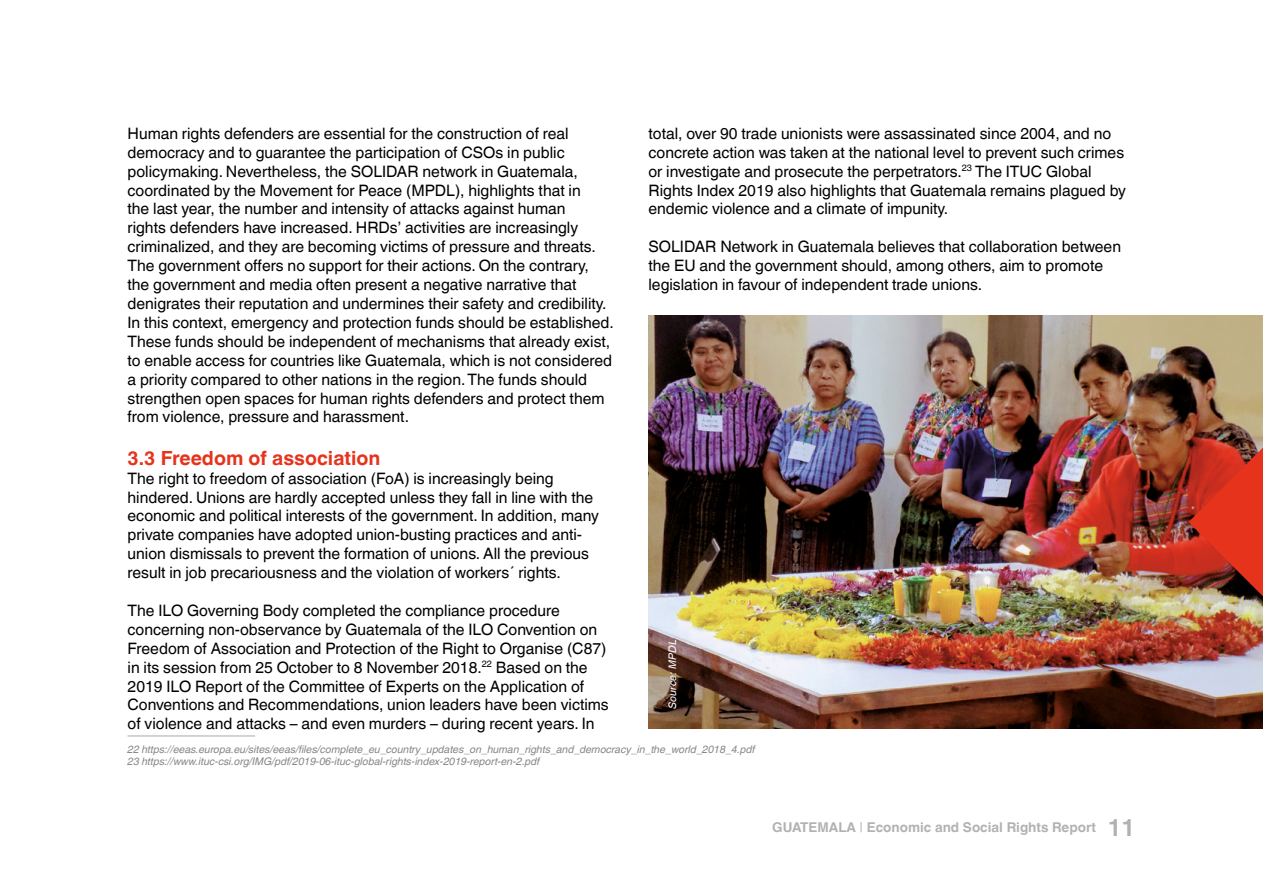
<style>
.page{position:relative;width:1263px;height:893px;background:#fff}
.page>*{position:absolute;margin:0;border:0;box-sizing:border-box;transform-origin:0 0}
.t1{font:700 19.5px "Helvetica World";color:#e6331c}
.t2{font:15.75px/18.9px "Helvetica World";color:#000}
.t3{font:700 13.5px "Helvetica World";color:#b3b2b2}
.t4{font:italic 10.5px/12.6px "Helvetica World";color:#878787}
.t5{font:italic 10.5px "Helvetica World";letter-spacing:.02em;color:#fff}
.s1{font-weight:400}
.s2{font-size:24px}
</style>
<div class="page">
<hr style="left:128px;top:735px;width:127px;height:1px;background:#b3b2b2">
<img style="left:648px;top:316px;width:615px;height:412px">
<svg style="left:1188px;top:448px;width:75px;height:148px;background:#c2311e"></svg>
<p class="t2" style="left:128px;top:124px;width:488px">Human rights defenders are essential for the construction of real democracy and to guarantee the participation of CSOs in public policymaking. Nevertheless, the SOLIDAR network in Guatemala, coordinated by the Movement for Peace (MPDL), highlights that in<br>the last year, the number and intensity of attacks against human<br>rights defenders have increased. HRDs’ activities are increasingly criminalized, and they are becoming victims of pressure and threats.<br>The government offers no support for their actions. On the contrary, the government and media often present a negative narrative that denigrates their reputation and undermines their safety and credibility.<br>In this context, emergency and protection funds should be established.<br>These funds should be independent of mechanisms that already exist, to enable access for countries like Guatemala, which is not considered a priority compared to other nations in the region. The funds should strengthen open spaces for human rights defenders and protect them from violence, pressure and harassment.</p>
<p class="t1" style="left:128px;top:447px;width:254px">3.3 Freedom of association</p>
<p class="t2" style="left:128px;top:469px;width:473px">The right to freedom of association (FoA) is increasingly being hindered. Unions are hardly accepted unless they fall in line with the economic and political interests of the government. In addition, many private companies have adopted union-busting practices and anti&shy;union dismissals to prevent the formation of unions. All the previous result in job precariousness and the violation of workers´ rights.</p>
<p class="t2" style="left:128px;top:601px;width:483px">The ILO Governing Body completed the compliance procedure concerning non-observance by Guatemala of the ILO Convention on Freedom of Association and Protection of the Right to Organise (C87) in its session from 25 October to 8 November 2018.<sup>22</sup> Based on the 2019 ILO Report of the Committee of Experts on the Application of Conventions and Recommendations, union leaders have been victims of violence and attacks – and even murders – during recent years. In</p>
<p class="t4" style="left:128px;top:743px;width:629px">22 https://eeas.europa.eu/sites/eeas/files/complete_eu_country_updates_on_human_rights_and_democracy_in_the_world_2018_4.pdf<br>23 https://www.ituc-csi.org/IMG/pdf/2019-06-ituc-global-rights-index-2019-report-en-2.pdf</p>
<p class="t2" style="left:648px;top:124px;width:479px">total, over 90 trade unionists were assassinated since 2004, and no concrete action was taken at the national level to prevent such crimes or investigate and prosecute the perpetrators.<sup>23</sup> The ITUC Global Rights Index 2019 also highlights that Guatemala remains plagued by endemic violence and a climate of impunity.</p>
<p class="t2" style="left:648px;top:237px;width:474px">SOLIDAR Network in Guatemala believes that collaboration between the EU and the government should, among others, aim to promote legislation in favour of independent trade unions.</p>
<p class="t5" style="left:666px;top:709px;width:71px;rotate:-90deg">Source: MPDL</p>
<p class="t3" style="left:772px;top:819px;width:365px">GUATEMALA <span class="s1">|</span> Economic and Social Rights Report <span class="s2">11</span></p>
</div>
